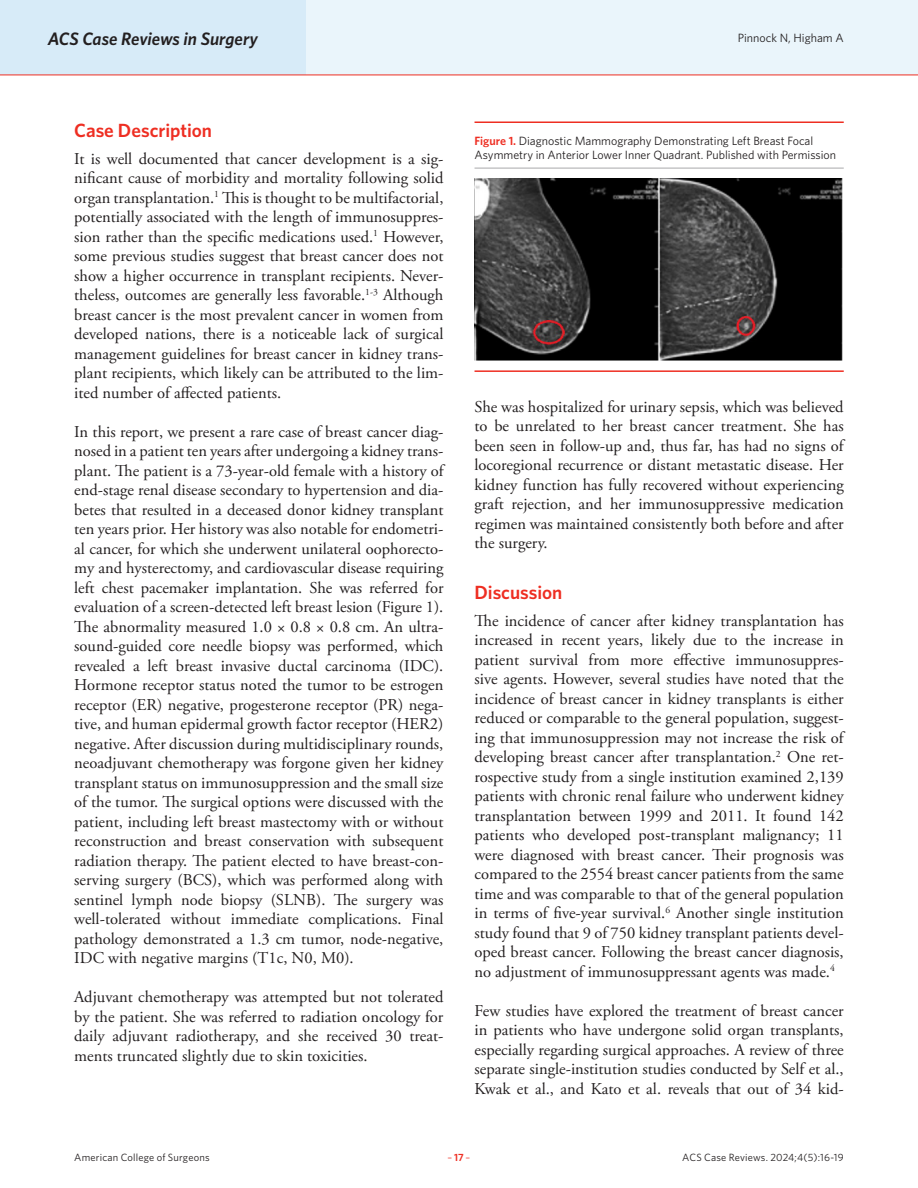
<style>
.page{position:relative;width:918px;height:1188px;background:#fff}
.page>*{position:absolute;margin:0;border:0;box-sizing:border-box;transform-origin:0 0}
.Article_Subhead{font:600 19.2px "Whitney";color:#ee2e22}
.t1{font:italic 600 18px "Whitney";letter-spacing:-.005em;color:#231f20}
.Article_Body_no_indent{font:16.5px/19.5px "Adobe Garamond Pro";color:#231f20;text-align:justify}
.Caption_New{font:12px/14.4px "Whitney";color:#231f20}
.t2{font:10.5px "Whitney";letter-spacing:.015em;color:#231f20}
.t3{font:10.5px "Whitney";color:#ee2e22}
.s1{font-weight:600;color:#ee2e22}
.s2{font-weight:600}
</style>
<div class="page">
<div style="left:0;top:0;width:918px;height:75px;background:#eaf5fb"></div>
<div style="left:0;top:0;width:306px;height:75px;background:#d7ebf8"></div>
<hr style="left:0;top:75px;width:918px;height:1px;background:#ee2e22">
<hr style="left:475px;top:168px;width:369px;height:1px;background:#a9a8aa">
<img style="left:475px;top:179px;width:368px;height:181px">
<hr style="left:475px;top:121px;width:369px;height:2px;background:#ee2e22">
<hr style="left:475px;top:370px;width:369px;height:2px;background:#ee2e22">
<p class="t1" style="left:48px;top:26px;width:212px">ACS Case Reviews in Surgery</p>
<p class="Caption_New" style="left:738px;top:31px;width:107px">Pinnock N, Higham A</p>
<p class="Article_Subhead" style="left:74px;top:117px;width:139px">Case Description</p>
<p class="Article_Body_no_indent" style="left:74px;top:149px;width:371px">It is well documented that cancer development is a sig&shy;nificant cause of morbidity and mortality following solid organ transplantation.<sup>1</sup> This is thought to be multifactorial, potentially associated with the length of immunosuppres&shy;sion rather than the specific medications used.<sup>1</sup> However, some previous studies suggest that breast cancer does not show a higher occurrence in transplant recipients. Never&shy;theless, outcomes are generally less favorable.<sup>1-3</sup> Although breast cancer is the most prevalent cancer in women from developed nations, there is a noticeable lack of surgical management guidelines for breast cancer in kidney trans&shy;plant recipients, which likely can be attributed to the lim&shy;ited number of affected patients.</p>
<p class="Article_Body_no_indent" style="left:74px;top:422px;width:371px">In this report, we present a rare case of breast cancer diag&shy;nosed in a patient ten years after undergoing a kidney trans&shy;plant. The patient is a 73-year-old female with a history of end-stage renal disease secondary to hypertension and dia&shy;betes that resulted in a deceased donor kidney transplant ten years prior. Her history was also notable for endometri&shy;al cancer, for which she underwent unilateral oophorecto&shy;my and hysterectomy, and cardiovascular disease requiring left chest pacemaker implantation. She was referred for evaluation of a screen-detected left breast lesion (Figure 1).<br>The abnormality measured 1.0 × 0.8 × 0.8 cm. An ultra&shy;sound-guided core needle biopsy was performed, which revealed a left breast invasive ductal carcinoma (IDC).<br>Hormone receptor status noted the tumor to be estrogen receptor (ER) negative, progesterone receptor (PR) nega&shy;tive, and human epidermal growth factor receptor (HER2) negative. After discussion during multidisciplinary rounds, neoadjuvant chemotherapy was forgone given her kidney transplant status on immunosuppression and the small size of the tumor. The surgical options were discussed with the patient, including left breast mastectomy with or without reconstruction and breast conservation with subsequent radiation therapy. The patient elected to have breast-con&shy;serving surgery (BCS), which was performed along with sentinel lymph node biopsy (SLNB). The surgery was well-tolerated without immediate complications. Final pathology demonstrated a 1.3 cm tumor, node-negative, IDC with negative margins (T1c, N0, M0).</p>
<p class="Article_Body_no_indent" style="left:74px;top:988px;width:371px">Adjuvant chemotherapy was attempted but not tolerated by the patient. She was referred to radiation oncology for daily adjuvant radiotherapy, and she received 30 treat&shy;ments truncated slightly due to skin toxicities.</p>
<p class="Caption_New" style="left:475px;top:133px;width:363px"><span class="s1">Figure 1.</span> Diagnostic Mammography Demonstrating Left Breast Focal<br>Asymmetry in Anterior Lower Inner Quadrant. Published with Permission</p>
<p class="Article_Body_no_indent" style="left:475px;top:397px;width:371px">She was hospitalized for urinary sepsis, which was believed to be unrelated to her breast cancer treatment. She has been seen in follow-up and, thus far, has had no signs of locoregional recurrence or distant metastatic disease. Her kidney function has fully recovered without experiencing graft rejection, and her immunosuppressive medication regimen was maintained consistently both before and after the surgery.</p>
<p class="Article_Subhead" style="left:475px;top:579px;width:89px">Discussion</p>
<p class="Article_Body_no_indent" style="left:475px;top:611px;width:371px">The incidence of cancer after kidney transplantation has increased in recent years, likely due to the increase in patient survival from more effective immunosuppres&shy;sive agents. However, several studies have noted that the incidence of breast cancer in kidney transplants is either reduced or comparable to the general population, suggest&shy;ing that immunosuppression may not increase the risk of developing breast cancer after transplantation.<sup>2</sup> One ret&shy;rospective study from a single institution examined 2,139 patients with chronic renal failure who underwent kidney transplantation between 1999 and 2011. It found 142 patients who developed post-transplant malignancy; 11 were diagnosed with breast cancer. Their prognosis was compared to the 2554 breast cancer patients from the same time and was comparable to that of the general population in terms of five-year survival.<sup>6</sup> Another single institution study found that 9 of 750 kidney transplant patients devel&shy;oped breast cancer. Following the breast cancer diagnosis, no adjustment of immunosuppressant agents was made.<sup>4</sup></p>
<p class="Article_Body_no_indent" style="left:475px;top:1001px;width:371px">Few studies have explored the treatment of breast cancer in patients who have undergone solid organ transplants, especially regarding surgical approaches. A review of three separate single-institution studies conducted by Self et al., Kwak et al., and Kato et al. reveals that out of 34 kid-</p>
<p class="t2" style="left:74px;top:1150px;width:137px">American College of Surgeons</p>
<p class="t3" style="left:448px;top:1150px;width:24px">–<span class="s2">17</span>–</p>
<p class="t2" style="left:682px;top:1150px;width:163px">ACS Case Reviews. 2024;4(5):16-19</p>
</div>
